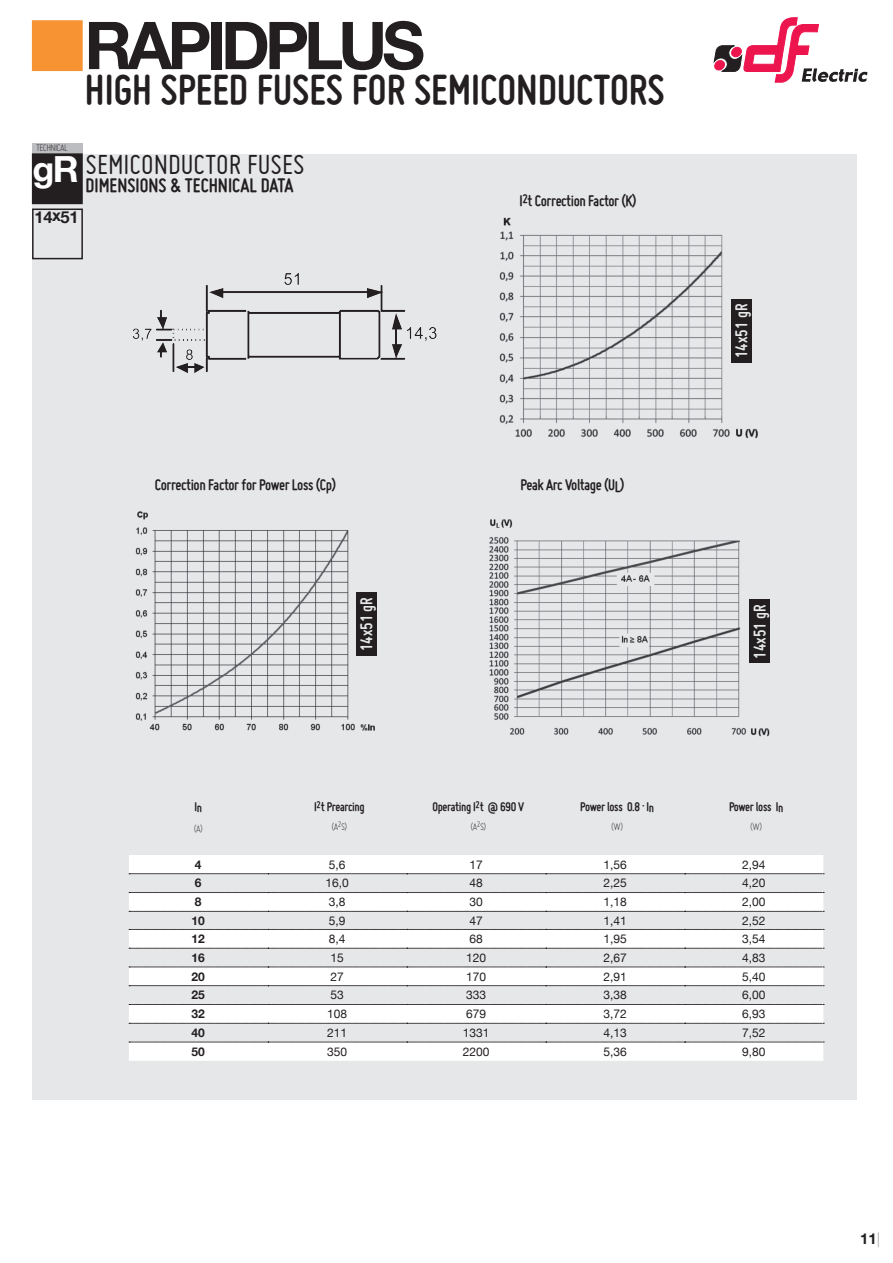
<style>
.page{position:relative;width:893px;height:1263px;background:#fff}
.page>*{position:absolute;margin:0;border:0;box-sizing:border-box;transform-origin:0 0}
.t1{font:700 66px "Helvetica Neue";letter-spacing:-.075em;color:#231f20}
.t2{font:700 45px "Miso";color:#231f20}
.t3{font:700 36px "Helvetica Neue";color:#fff}
.t4{font:30px "Miso";color:#231f20}
.t5{font:700 21px "Miso";color:#231f20}
.t6{font:700 18px "Miso";color:#e6e7e9}
.t7{font:700 16.5px "Miso";letter-spacing:-.025em;color:#231f20}
.t8{font:700 16.5px "Helvetica Neue";letter-spacing:-.025em;color:#231f20}
.t9{font:700 15px "Helvetica Neue";color:#231f20}
.t10{font:700 13.5px "Miso";letter-spacing:-.025em;color:#231f20}
.t11{font:12px "Helvetica Neue";color:#231f20}
.t12{font:700 12px "Helvetica Neue";color:#231f20}
.t13{font:300 10.5px "Miso";letter-spacing:-.05em;color:#231f20}
.s1{font-weight:200}
</style>
<div class="page">
<div style="left:32px;top:20px;width:51px;height:51px;background:#f79332;border:2px solid #f79332"></div>
<svg style="left:713px;top:17px;width:154px;height:66px"></svg>
<div style="left:32px;top:154px;width:824px;height:946px;background:#e6e7e9"></div>
<div style="left:32px;top:143px;width:51px;height:60px;background:#bcbdc0"></div>
<div style="left:33px;top:154px;width:49px;height:49px;background:#231f20"></div>
<div style="left:32px;top:153px;width:51px;height:51px;border:2px solid #231f20"></div>
<div style="left:32px;top:209px;width:51px;height:50px;border:2px solid #231f20"></div>
<svg style="left:129px;top:855px;width:694px;height:206px;fill:#fff"></svg>
<svg style="left:129px;top:873px;width:695px;height:1px"></svg>
<svg style="left:129px;top:892px;width:695px;height:1px"></svg>
<svg style="left:129px;top:911px;width:695px;height:1px"></svg>
<svg style="left:129px;top:929px;width:695px;height:1px"></svg>
<svg style="left:129px;top:948px;width:695px;height:1px"></svg>
<svg style="left:129px;top:967px;width:695px;height:1px"></svg>
<svg style="left:129px;top:985px;width:695px;height:1px"></svg>
<svg style="left:129px;top:1004px;width:695px;height:1px"></svg>
<svg style="left:129px;top:1023px;width:695px;height:1px"></svg>
<svg style="left:129px;top:1042px;width:695px;height:1px"></svg>
<img style="left:132px;top:273px;width:305px;height:100px">
<img style="left:499px;top:217px;width:259px;height:222px">
<img style="left:135px;top:511px;width:242px;height:220px">
<img style="left:489px;top:519px;width:281px;height:218px">
<div style="left:356px;top:592px;width:20px;height:64px;background:#231f20"></div>
<div style="left:749px;top:600px;width:21px;height:63px;background:#231f20"></div>
<div style="left:731px;top:299px;width:20px;height:64px;background:#231f20"></div>
<h1 class="t1" style="left:84px;top:5px;width:342px">RAPIDPLUS</h1>
<h2 class="t2" style="left:85px;top:64px;width:581px">HIGH SPEED FUSES FOR SEMICONDUCTORS</h2>
<p class="t13" style="left:36px;top:142px;width:33px">TECHNICAL</p>
<h3 class="t3" style="left:33px;top:147px;width:48px">gR</h3>
<h3 class="t8" style="left:35px;top:207px;width:45px">14x51</h3>
<h3 class="t4" style="left:86px;top:148px;width:220px">SEMICONDUCTOR FUSES</h3>
<h3 class="t5" style="left:86px;top:173px;width:210px">DIMENSIONS &amp; TECHNICAL DATA</h3>
<h3 class="t7" style="left:519px;top:191px;width:119px">I<sup>2</sup>t Correction Factor (K)</h3>
<h3 class="t6" style="left:731px;top:358px;width:56px;rotate:-90deg">14x51 gR</h3>
<h3 class="t7" style="left:155px;top:476px;width:183px">Correction Factor for Power Loss (Cp)</h3>
<h3 class="t7" style="left:521px;top:476px;width:105px">Peak Arc Voltage (UL)</h3>
<h3 class="t6" style="left:356px;top:651px;width:56px;rotate:-90deg">14x51 gR</h3>
<h3 class="t6" style="left:749px;top:659px;width:56px;rotate:-90deg">14x51 gR</h3>
<p class="t10" style="left:194px;top:799px;width:9px">In</p>
<p class="t10" style="left:314px;top:799px;width:52px">I<sup>2</sup>t Prearcing</p>
<p class="t10" style="left:432px;top:799px;width:93px">Operating I<sup>2</sup>t @ 690 V</p>
<p class="t10" style="left:580px;top:799px;width:75px">Power loss 0.8 · In</p>
<p class="t10" style="left:729px;top:799px;width:56px">Power loss In</p>
<p class="t13" style="left:194px;top:822px;width:11px">(A)</p>
<p class="t13" style="left:331px;top:821px;width:17px">(A<sup>2</sup>S)</p>
<p class="t13" style="left:470px;top:821px;width:17px">(A<sup>2</sup>S)</p>
<p class="t13" style="left:611px;top:821px;width:13px">(W)</p>
<p class="t13" style="left:750px;top:821px;width:13px">(W)</p>
<p class="t12" style="left:195px;top:857px;width:8px">4</p>
<p class="t11" style="left:329px;top:857px;width:18px">5,6</p>
<p class="t11" style="left:469px;top:857px;width:15px">17</p>
<p class="t11" style="left:603px;top:857px;width:25px">1,56</p>
<p class="t11" style="left:742px;top:857px;width:25px">2,94</p>
<p class="t12" style="left:195px;top:876px;width:8px">6</p>
<p class="t11" style="left:326px;top:876px;width:25px">16,0</p>
<p class="t11" style="left:469px;top:876px;width:15px">48</p>
<p class="t11" style="left:603px;top:876px;width:25px">2,25</p>
<p class="t11" style="left:742px;top:876px;width:25px">4,20</p>
<p class="t12" style="left:195px;top:894px;width:8px">8</p>
<p class="t11" style="left:329px;top:895px;width:18px">3,8</p>
<p class="t11" style="left:469px;top:895px;width:15px">30</p>
<p class="t11" style="left:603px;top:895px;width:25px">1,18</p>
<p class="t11" style="left:742px;top:895px;width:25px">2,00</p>
<p class="t12" style="left:192px;top:913px;width:15px">10</p>
<p class="t11" style="left:329px;top:913px;width:18px">5,9</p>
<p class="t11" style="left:469px;top:913px;width:15px">47</p>
<p class="t11" style="left:603px;top:913px;width:25px">1,41</p>
<p class="t11" style="left:742px;top:913px;width:25px">2,52</p>
<p class="t12" style="left:192px;top:931px;width:15px">12</p>
<p class="t11" style="left:329px;top:932px;width:18px">8,4</p>
<p class="t11" style="left:469px;top:932px;width:15px">68</p>
<p class="t11" style="left:603px;top:932px;width:25px">1,95</p>
<p class="t11" style="left:742px;top:932px;width:25px">3,54</p>
<p class="t12" style="left:192px;top:950px;width:15px">16</p>
<p class="t11" style="left:331px;top:950px;width:15px">15</p>
<p class="t11" style="left:466px;top:950px;width:22px">120</p>
<p class="t11" style="left:603px;top:950px;width:25px">2,67</p>
<p class="t11" style="left:742px;top:950px;width:25px">4,83</p>
<p class="t12" style="left:192px;top:969px;width:15px">20</p>
<p class="t11" style="left:331px;top:969px;width:15px">27</p>
<p class="t11" style="left:466px;top:969px;width:22px">170</p>
<p class="t11" style="left:603px;top:969px;width:25px">2,91</p>
<p class="t11" style="left:742px;top:969px;width:25px">5,40</p>
<p class="t12" style="left:192px;top:988px;width:15px">25</p>
<p class="t11" style="left:331px;top:988px;width:15px">53</p>
<p class="t11" style="left:466px;top:988px;width:22px">333</p>
<p class="t11" style="left:603px;top:988px;width:25px">3,38</p>
<p class="t11" style="left:742px;top:988px;width:25px">6,00</p>
<p class="t12" style="left:192px;top:1006px;width:15px">32</p>
<p class="t11" style="left:327px;top:1007px;width:22px">108</p>
<p class="t11" style="left:466px;top:1007px;width:22px">679</p>
<p class="t11" style="left:603px;top:1007px;width:25px">3,72</p>
<p class="t11" style="left:742px;top:1007px;width:25px">6,93</p>
<p class="t12" style="left:192px;top:1025px;width:15px">40</p>
<p class="t11" style="left:327px;top:1025px;width:22px">211</p>
<p class="t11" style="left:463px;top:1025px;width:28px">1331</p>
<p class="t11" style="left:603px;top:1025px;width:25px">4,13</p>
<p class="t11" style="left:742px;top:1025px;width:25px">7,52</p>
<p class="t12" style="left:192px;top:1044px;width:15px">50</p>
<p class="t11" style="left:327px;top:1044px;width:22px">350</p>
<p class="t11" style="left:463px;top:1044px;width:28px">2200</p>
<p class="t11" style="left:603px;top:1044px;width:25px">5,36</p>
<p class="t11" style="left:742px;top:1044px;width:25px">9,80</p>
<p class="t9" style="left:860px;top:1229px;width:22px">11<span class="s1">|</span></p>
</div>
